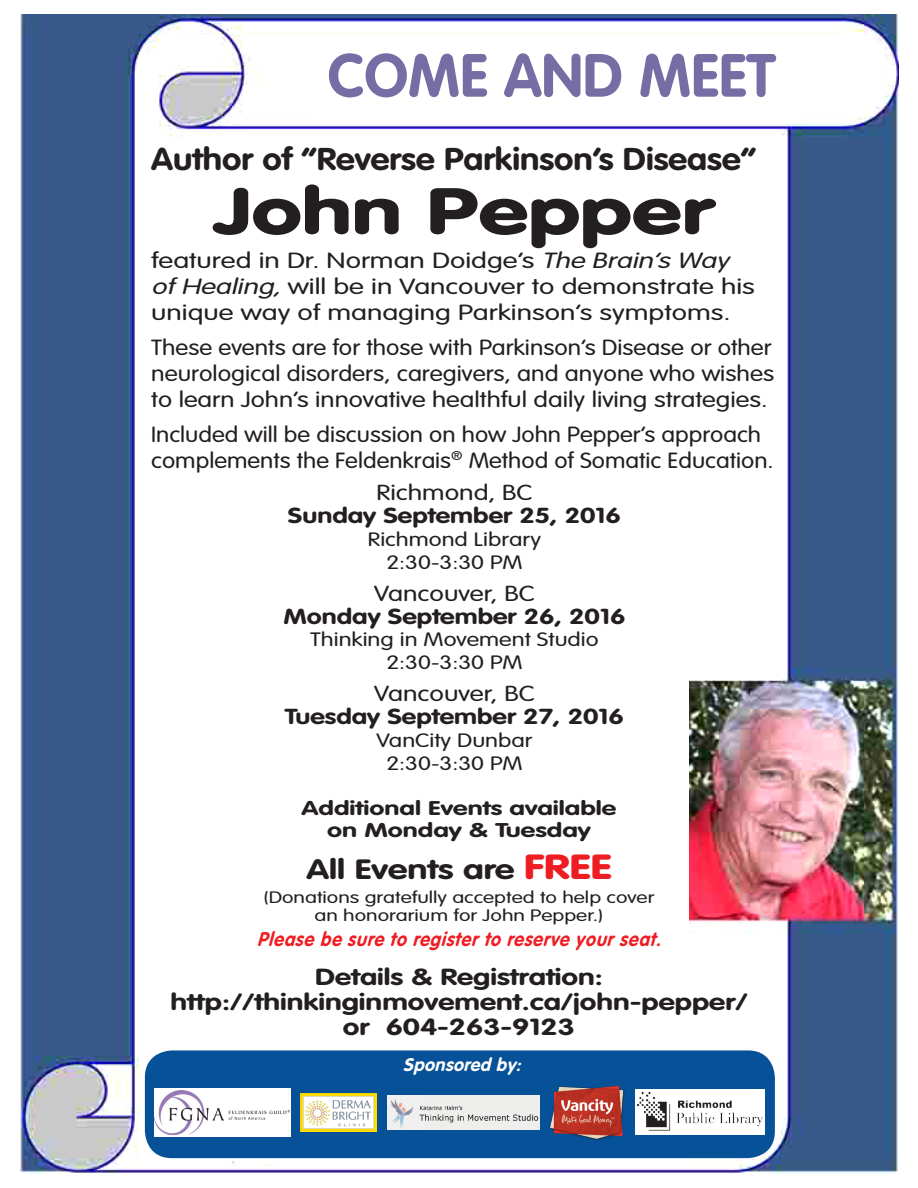
<style>
.page{position:relative;width:918px;height:1188px;background:#fff}
.page>*{position:absolute;margin:0;border:0;box-sizing:border-box;transform-origin:0 0}
.t1{font:900 64.35px "VAG Rounded";color:#231f20;scale:1.4 1}
.t2{font:700 60px "VAG Rounded";color:#766da4}
.t3{font:700 31.05px "VAG Rounded";color:#231f20;scale:1.12 1}
.t4{font:700 27.6px "VAG Rounded";color:#231f20;scale:1.31 1}
.t5{font:700 22.95px "VAG Rounded";color:#231f20;scale:1.31 1}
.t6{font:300 21.6px/25.8px "VAG Rounded";color:#231f20;scale:1.15 1}
.t7{font:300 21.6px/25.8px "VAG Rounded";color:#231f20;scale:1.32 1}
.t8{font:300 21.6px/25.8px "VAG Rounded";color:#231f20;scale:1.13 1}
.t9{font:700 21.45px "VAG Rounded";color:#231f20;scale:1.26 1}
.t10{font:300 21.45px "VAG Rounded";color:#231f20;scale:1.26 1}
.t11{font:700 19.65px "VAG Rounded";color:#231f20;scale:1.38 1}
.t12{font:italic 700 19.5px "VAG Rounded";color:#ee1d23;scale:.92 1}
.t13{font:300 19.05px "VAG Rounded";color:#231f20;scale:1.26 1}
.t14{font:italic 700 18px "VAG Rounded";color:#fff}
.t15{font:300 16.35px/18.3px "VAG Rounded";color:#231f20;text-align:center;scale:1.31 1}
.s1{font-style:italic}
.s2{font-weight:900;font-size:34.5px;color:#ee1d23}
</style>
<div class="page">
<img style="left:20px;top:15px;width:878px;height:1158px">
<div style="left:142px;top:145px;width:637px;height:535px;background:#fff"></div>
<div style="left:147px;top:675px;width:541px;height:485px;background:#fff"></div>
<div style="left:680px;top:950px;width:95px;height:188px;background:#fff"></div>
<div style="left:315px;top:50px;width:473px;height:66px;background:#fff"></div>
<div style="left:145px;top:1050px;width:630px;height:108px;background:#065198;border-radius:27px"></div>
<div style="left:154px;top:1089px;width:137px;height:48px;background:#fff"></div>
<img style="left:228px;top:1109px;width:61px;height:11px">
<img style="left:155px;top:1090px;width:69px;height:45px">
<img style="left:549px;top:1085px;width:76px;height:56px">
<div style="left:635px;top:1089px;width:130px;height:46px;background:#fff"></div>
<img style="left:637px;top:1093px;width:126px;height:38px">
<img style="left:387px;top:1096px;width:153px;height:33px">
<img style="left:301px;top:1094px;width:75px;height:38px">
<p class="t2" style="left:328px;top:40px;width:449px">COME AND MEET</p>
<p class="t3" style="left:151px;top:141px;width:542px">Author of “Reverse Parkinson’s Disease”</p>
<p class="t1" style="left:213px;top:172px;width:359px">John Pepper</p>
<p class="t7" style="left:151px;top:248px;width:459px">featured in Dr. Norman Doidge’s <span class="s1">The Brain’s Way of Healing,</span>will be in Vancouver to demonstrate his unique way of managing Parkinson’s symptoms.</p>
<p class="t6" style="left:151px;top:335px;width:543px">These events are for those with Parkinson’s Disease or other neurological disorders, caregivers, and anyone who wishes to learn John’s innovative healthful daily living strategies.</p>
<p class="t8" style="left:151px;top:421px;width:552px">Included will be discussion on how John Pepper’s approach complements the Feldenkrais<sup>®</sup> Method of Somatic Education.</p>
<p class="t10" style="left:376px;top:480px;width:125px">Richmond, BC</p>
<p class="t9" style="left:288px;top:503px;width:266px">Sunday September 25, 2016</p>
<p class="t13" style="left:368px;top:528px;width:139px">Richmond Library</p>
<p class="t13" style="left:386px;top:551px;width:110px">2:30-3:30 PM</p>
<p class="t10" style="left:374px;top:581px;width:129px">Vancouver, BC</p>
<p class="t9" style="left:283px;top:603px;width:273px">Monday September 26, 2016</p>
<p class="t13" style="left:310px;top:629px;width:231px">Thinking in Movement Studio</p>
<p class="t13" style="left:386px;top:652px;width:110px">2:30-3:30 PM</p>
<p class="t10" style="left:374px;top:681px;width:129px">Vancouver, BC</p>
<p class="t9" style="left:285px;top:704px;width:271px">Tuesday September 27, 2016</p>
<p class="t13" style="left:377px;top:729px;width:125px">VanCity Dunbar</p>
<p class="t13" style="left:386px;top:752px;width:110px">2:30-3:30 PM</p>
<p class="t11" style="left:302px;top:796px;width:230px">Additional Events available</p>
<p class="t11" style="left:327px;top:818px;width:193px">on Monday &amp; Tuesday</p>
<p class="t4" style="left:306px;top:853px;width:234px">All Events are <span class="s2">FREE</span></p>
<p class="t15" style="left:264px;top:888px;width:300px">(Donations gratefully accepted to help cover an honorarium for John Pepper.)</p>
<p class="t12" style="left:257px;top:928px;width:447px">Please be sure to registerto reserve yourseat.</p>
<p class="t5" style="left:315px;top:963px;width:221px">Details &amp; Registration:</p>
<p class="t5" style="left:170px;top:988px;width:442px">http://thinkinginmovement.ca/john-pepper/</p>
<p class="t5" style="left:343px;top:1014px;width:179px">or 604-263-9123</p>
<p class="t14" style="left:403px;top:1054px;width:124px">Sponsored by:</p>
</div>
